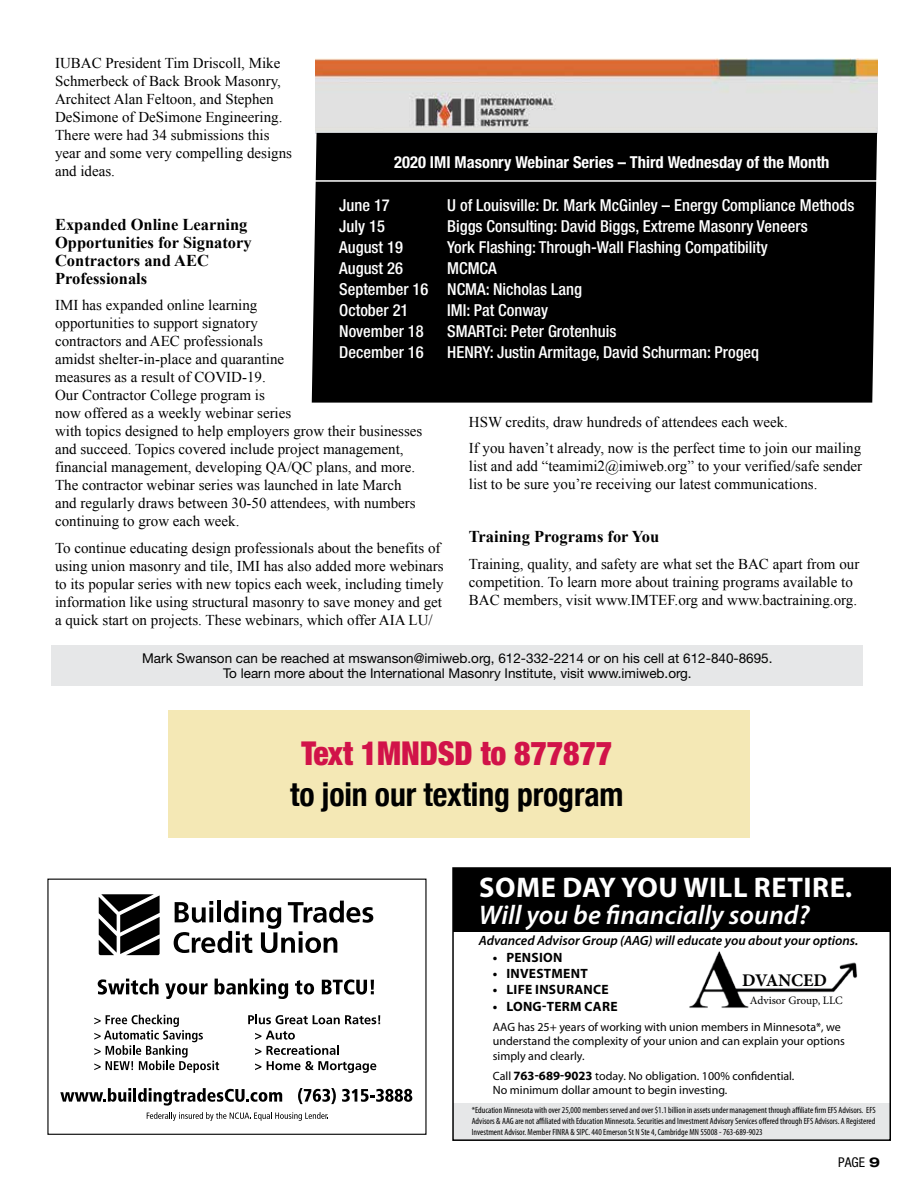
<style>
.page{position:relative;width:918px;height:1188px;background:#fff}
.page>*{position:absolute;margin:0;border:0;box-sizing:border-box;transform-origin:0 0}
.t1{font:700 condensed 33px "Helvetica Neue";letter-spacing:-.005em;color:#000;scale:.96 1}
.t2{font:900 condensed 33px "Helvetica Neue";letter-spacing:-.005em;color:#d11349;scale:.96 1}
.t3{font:700 28.5px "Myriad Pro";letter-spacing:.02em;color:#fff}
.t4{font:italic 600 27px "Myriad Pro";color:#fff}
.t5{font:700 17.85px "Minion Pro";letter-spacing:-.005em;color:#000}
.t6{font:500 condensed 16.5px/21px "Helvetica Neue";color:#fff}
.t7{font:700 16.5px/18px "Times New Roman";color:#000}
.t8{font:700 condensed 16.5px "Helvetica Neue";color:#fff}
.t9{font:15px/18px "Times New Roman";color:#000}
.t10{font:13.5px/15px "Helvetica Neue";color:#000;text-align:center}
.t11{font:italic 600 13.5px "Myriad Pro";color:#000}
.t12{font:700 13.5px "Myriad Pro";letter-spacing:.02em;color:#000}
.t13{font:condensed 13.5px "Helvetica Neue";color:#000}
.t14{font:12px/14.4px "Myriad Pro";color:#000}
.t15{font:11.4px "Minion Pro";letter-spacing:-.01em;color:#000}
.t16{font:condensed 9px/10.8px "Myriad Pro";color:#000;text-align:justify}
.s1{font-weight:700;font-size:12.75px}
.s2{font-weight:700;font-stretch:expanded}
</style>
<div class="page">
<div style="left:52px;top:645px;width:811px;height:41px;background:#e6e7e8"></div>
<div style="left:453px;top:1103px;width:437px;height:37px;background:#e6e7e8"></div>
<div style="left:453px;top:868px;width:437px;height:63px;background:#000"></div>
<img style="left:689px;top:951px;width:169px;height:57px">
<div style="left:452px;top:867px;width:439px;height:274px;border:2px solid #000"></div>
<svg style="left:99px;top:894px;width:61px;height:61px"></svg>
<svg style="left:174px;top:901px;width:199px;height:52px"></svg>
<div style="left:47px;top:879px;width:380px;height:256px;border:1px solid #000"></div>
<svg style="left:98px;top:979px;width:61px;height:16px"></svg>
<svg style="left:165px;top:983px;width:43px;height:16px"></svg>
<svg style="left:214px;top:979px;width:74px;height:20px"></svg>
<svg style="left:295px;top:980px;width:19px;height:15px"></svg>
<svg style="left:322px;top:979px;width:52px;height:16px"></svg>
<svg style="left:94px;top:1015px;width:125px;height:58px"></svg>
<svg style="left:248px;top:1015px;width:132px;height:9px"></svg>
<svg style="left:255px;top:1031px;width:84px;height:24px"></svg>
<svg style="left:255px;top:1064px;width:6px;height:6px"></svg>
<svg style="left:267px;top:1061px;width:109px;height:12px"></svg>
<svg style="left:147px;top:1112px;width:181px;height:9px"></svg>
<svg style="left:60px;top:1088px;width:71px;height:14px"></svg>
<hr style="left:133px;top:1088px;width:3px;height:14px;background:#000">
<svg style="left:138px;top:1088px;width:144px;height:18px"></svg>
<svg style="left:298px;top:1088px;width:38px;height:16px"></svg>
<svg style="left:342px;top:1089px;width:70px;height:13px"></svg>
<img style="left:316px;top:59px;width:561px;height:74px">
<div style="left:312px;top:133px;width:565px;height:270px;background:#000"></div>
<hr style="left:304px;top:180px;width:576px;height:2px;background:#fff">
<div style="left:168px;top:711px;width:582px;height:127px;background:#f4e8b5"></div>
<p class="t9" style="left:55px;top:54px;width:239px">IUBAC President Tim Driscoll, Mike<br>Schmerbeck of Back Brook Masonry,<br>Architect Alan Feltoon, and Stephen<br>DeSimone of DeSimone Engineering.<br>There were had 34 submissions this year and some very compelling designs and ideas.</p>
<p class="t8" style="left:394px;top:152px;width:437px">2020 IMI Masonry Webinar Series – Third Wednesday of the Month</p>
<p class="t6" style="left:339px;top:194px;width:52px">June 17</p>
<p class="t6" style="left:447px;top:194px;width:409px">U of Louisville: Dr. Mark McGinley – Energy Compliance Methods</p>
<p class="t6" style="left:339px;top:215px;width:47px">July 15</p>
<p class="t6" style="left:447px;top:215px;width:362px">Biggs Consulting: David Biggs, Extreme Masonry Veneers</p>
<p class="t6" style="left:339px;top:236px;width:65px">August 19</p>
<p class="t6" style="left:447px;top:236px;width:322px">York Flashing: Through-Wall Flashing Compatibility</p>
<p class="t6" style="left:339px;top:257px;width:65px">August 26</p>
<p class="t7" style="left:55px;top:215px;width:198px">Expanded Online Learning<br>Opportunities for Signatory<br>Contractors and AEC<br>Professionals</p>
<p class="t9" style="left:55px;top:296px;width:369px">IMI has expanded online learning<br>opportunities to support signatory<br>contractors and AEC professionals<br>amidst shelter-in-place and quarantine<br>measures as a result of COVID-19.<br>Our Contractor College program is<br>now offered as a weekly webinar series<br>with topics designed to help employers grow their businesses and succeed. Topics covered include project management, financial management, developing QA/QC plans, and more.<br>The contractor webinar series was launched in late March and regularly draws between 30-50 attendees, with numbers continuing to grow each week.</p>
<p class="t9" style="left:55px;top:539px;width:390px">To continue educating design professionals about the benefits of using union masonry and tile, IMI has also added more webinars to its popular series with new topics each week, including timely information like using structural masonry to save money and get a quick start on projects. These webinars, which offer AIA LU/</p>
<p class="t6" style="left:339px;top:257px;width:244px;text-indent:108px">MCMCA<br>September 16 NCMA: Nicholas Lang<br>October 21</p>
<p class="t6" style="left:447px;top:299px;width:102px">IMI: Pat Conway</p>
<p class="t6" style="left:339px;top:320px;width:86px">November 18</p>
<p class="t6" style="left:447px;top:320px;width:171px">SMARTci: Peter Grotenhuis</p>
<p class="t6" style="left:339px;top:341px;width:86px">December 16</p>
<p class="t6" style="left:447px;top:341px;width:313px">HENRY: Justin Armitage, David Schurman: Progeq</p>
<p class="t9" style="left:469px;top:408px;width:394px;line-height:26.7px">HSW credits, draw hundreds of attendees each week.<br>If you haven’t already, now is the perfect time to join our mailing</p>
<p class="t9" style="left:469px;top:457px;width:395px">list and add “teamimi2@imiweb.org” to your verified/safe sender list to be sure you’re receiving our latest communications.</p>
<p class="t7" style="left:469px;top:527px;width:192px">Training Programs for You</p>
<p class="t9" style="left:469px;top:555px;width:392px">Training, quality, and safety are what set the BAC apart from our competition. To learn more about training programs available to<br>BAC members, visit www.IMTEF.org and www.bactraining.org.</p>
<p class="t10" style="left:142px;top:651px;width:632px">Mark Swanson can be reached at mswanson@imiweb.org, 612-332-2214 or on his cell at 612-840-8695.<br>To learn more about the International Masonry Institute, visit www.imiweb.org.</p>
<h1 class="t2" style="left:301px;top:733px;width:325px">Text 1MNDSD to 877877</h1>
<h1 class="t1" style="left:290px;top:767px;width:349px">to join our texting program</h1>
<h2 class="t3" style="left:479px;top:869px;width:375px">SOME DAY YOU WILL RETIRE.</h2>
<h3 class="t4" style="left:479px;top:898px;width:332px">Will you be financially sound?</h3>
<p class="t11" style="left:479px;top:932px;width:381px">Advanced Advisor Group (AAG) will educate you about your options.</p>
<p class="t12" style="left:493px;top:949px;width:71px">• PENSION</p>
<p class="t12" style="left:493px;top:965px;width:96px">• INVESTMENT</p>
<p class="t12" style="left:493px;top:981px;width:117px">• LIFE INSURANCE</p>
<p class="t12" style="left:493px;top:997px;width:126px">• LONG-TERM CARE</p>
<p class="t14" style="left:493px;top:1020px;width:354px">AAG has 25+ years of working with union members in Minnesota*, we understand the complexity of your union and can explain your options simply and clearly.</p>
<p class="t14" style="left:493px;top:1068px;width:303px">Call <span class="s1">763-689-9023</span> today. No obligation. 100% confidential.<br>No minimum dollar amount to begin investing.</p>
<p class="t5" style="left:742px;top:968px;width:87px">DVANCED</p>
<p class="t15" style="left:750px;top:993px;width:94px">Advisor Group, LLC</p>
<p class="t16" style="left:472px;top:1105px;width:405px">*Education Minnesota with over 25,000 members served and over $1.1 billion in assets under management through affiliate firm EFS Advisors. EFS Advisors &amp; AAG are not affiliated with Education Minnesota. Securities and Investment Advisory Services offered through EFS Advisors. A Registered Investment Advisor. Member FINRA &amp; SIPC. 440 Emerson St N Ste 4, Cambridge MN 55008 - 763-689-9023</p>
<p class="t13" style="left:838px;top:1155px;width:43px">PAGE <span class="s2">9</span></p>
</div>
